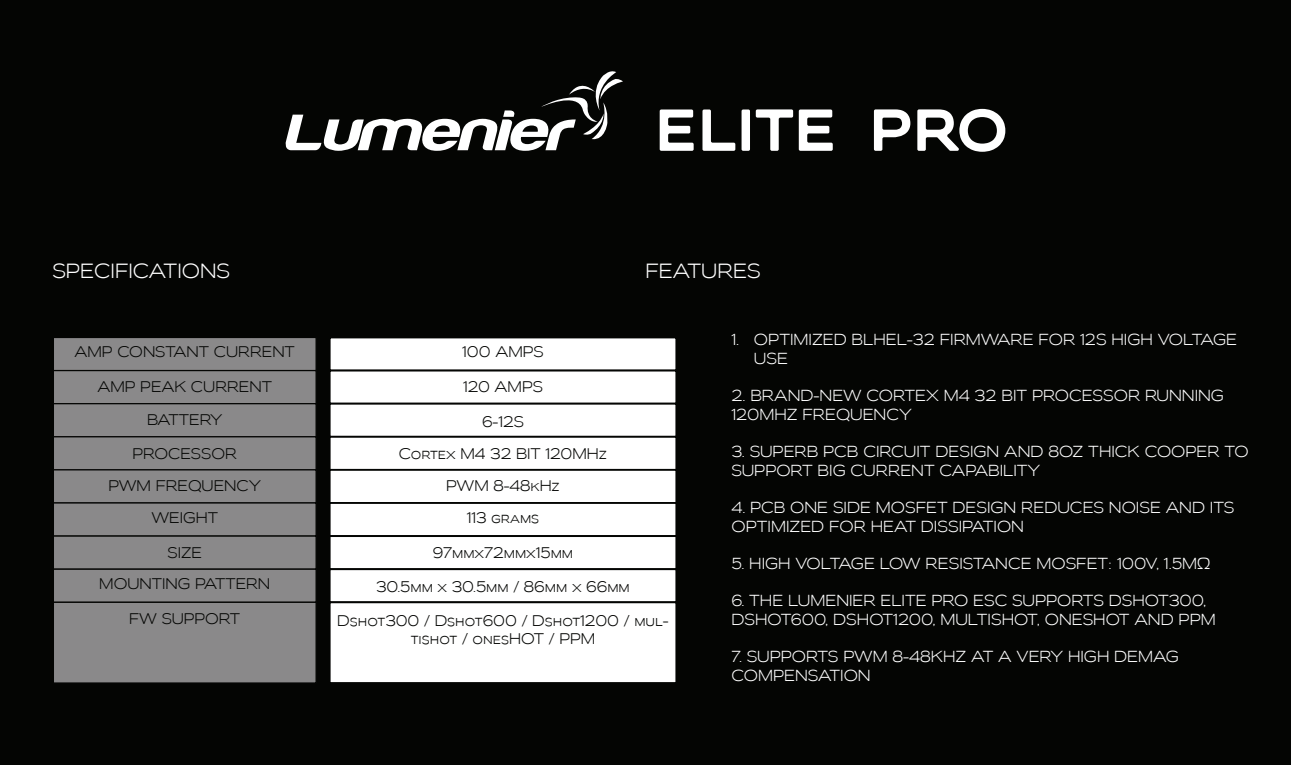
<style>
.page{position:relative;width:1291px;height:765px;background:#fff}
.page>*{position:absolute;margin:0;border:0;box-sizing:border-box;transform-origin:0 0}
.t1{font:300 20px "Biondi Sans W00";color:#fff}
.t2{font:300 15.5px/18.6px "Biondi Sans W00";color:#fff}
.t3{font:300 15px/31.9px "Biondi Sans W00";color:#040503;text-align:center}
</style>
<div class="page">
<div style="left:0;top:0;width:1290px;height:765px;background:#040503"></div>
<div style="left:328px;top:337px;width:349px;height:35px;background:#fff;border:2px solid #040503"></div>
<div style="left:328px;top:370px;width:349px;height:35px;background:#fff;border:2px solid #040503"></div>
<div style="left:328px;top:403px;width:349px;height:35px;background:#fff;border:2px solid #040503"></div>
<div style="left:328px;top:436px;width:349px;height:35px;background:#fff;border:2px solid #040503"></div>
<div style="left:328px;top:469px;width:349px;height:35px;background:#fff;border:2px solid #040503"></div>
<div style="left:328px;top:502px;width:349px;height:35px;background:#fff;border:2px solid #040503"></div>
<div style="left:328px;top:535px;width:349px;height:35px;background:#fff;border:2px solid #040503"></div>
<div style="left:328px;top:568px;width:349px;height:35px;background:#fff;border:2px solid #040503"></div>
<div style="left:328px;top:601px;width:349px;height:83px;background:#fff;border:2px solid #040503"></div>
<div style="left:53px;top:337px;width:264px;height:34px;background:#8a898a;border:1px solid #040503"></div>
<div style="left:53px;top:370px;width:264px;height:34px;background:#8a898a;border:1px solid #040503"></div>
<div style="left:53px;top:403px;width:264px;height:34px;background:#8a898a;border:1px solid #040503"></div>
<div style="left:53px;top:436px;width:264px;height:35px;background:#8a898a;border:1px solid #040503"></div>
<div style="left:53px;top:469px;width:264px;height:35px;background:#8a898a;border:1px solid #040503"></div>
<div style="left:53px;top:502px;width:264px;height:35px;background:#8a898a;border:1px solid #040503"></div>
<div style="left:53px;top:535px;width:264px;height:35px;background:#8a898a;border:1px solid #040503"></div>
<div style="left:53px;top:569px;width:264px;height:34px;background:#8a898a;border:1px solid #040503"></div>
<div style="left:53px;top:602px;width:264px;height:82px;background:#8a898a;border:1px solid #040503"></div>
<svg style="left:285px;top:71px;width:338px;height:80px"></svg>
<svg style="left:702px;top:110px;width:33px;height:41px"></svg>
<div style="left:741px;top:110px;width:9px;height:41px;background:#fff;border-radius:2px"></div>
<svg style="left:755px;top:109px;width:77px;height:42px"></svg>
<svg style="left:659px;top:110px;width:34px;height:41px"></svg>
<svg style="left:917px;top:109px;width:88px;height:43px"></svg>
<svg style="left:873px;top:109px;width:37px;height:42px"></svg>
<p class="t1" style="left:52px;top:258px;width:179px">SPECIFICATIONS</p>
<p class="t1" style="left:645px;top:258px;width:117px">FEATURES</p>
<p class="t3" style="left:75px;top:336px;width:222px">AMP CONSTANT CURRENT</p>
<p class="t3" style="left:97px;top:371px;width:176px;line-height:32.6px">AMP PEAK CURRENT<br>BATTERY</p>
<p class="t3" style="left:108px;top:438px;width:154px">PROCESSOR<br>PWM FREQUENCY<br>WEIGHT</p>
<p class="t3" style="left:167px;top:537px;width:36px">SIZE</p>
<p class="t3" style="left:462px;top:336px;width:83px">100 AMPS</p>
<p class="t3" style="left:463px;top:371px;width:81px">120 AMPS</p>
<p class="t3" style="left:399px;top:406px;width:210px">6-12S<br>Cortex M4 32 BIT 120MHz<br>PWM 8-48kHz<br>113 grams</p>
<p class="t3" style="left:433px;top:537px;width:142px">97mmx72mmx15mm</p>
<p class="t3" style="left:99px;top:568px;width:172px">MOUNTING PATTERN</p>
<p class="t3" style="left:376px;top:571px;width:255px">30.5mm x 30.5mm / 86mm x 66mm</p>
<p class="t3" style="left:337px;top:612px;width:333px;line-height:18px">Dshot300 / Dshot600 / Dshot1200 / mul&shy;tishot / onesHOT / PPM</p>
<p class="t3" style="left:129px;top:603px;width:112px">FW SUPPORT</p>
<p class="t2" style="left:753px;top:330px;width:484px;text-indent:-22px">1. OPTIMIZED BLHEL-32 FIRMWARE FOR 12S HIGH VOLTAGE<br>USE</p>
<p class="t2" style="left:731px;top:386px;width:494px">2. BRAND-NEW CORTEX M4 32 BIT PROCESSOR RUNNING<br>120MHZ FREQUENCY</p>
<p class="t2" style="left:731px;top:442px;width:518px">3. SUPERB PCB CIRCUIT DESIGN AND 8OZ THICK COOPER TO<br>SUPPORT BIG CURRENT CAPABILITY</p>
<p class="t2" style="left:731px;top:498px;width:504px">4. PCB ONE SIDE MOSFET DESIGN REDUCES NOISE AND ITS<br>OPTIMIZED FOR HEAT DISSIPATION</p>
<p class="t2" style="left:731px;top:554px;width:480px">5. HIGH VOLTAGE LOW RESISTANCE MOSFET: 100V, 1.5MΩ</p>
<p class="t2" style="left:731px;top:591px;width:485px">6. THE LUMENIER ELITE PRO ESC SUPPORTS DSHOT300,<br>DSHOT600, DSHOT1200, MULTISHOT, ONESHOT AND PPM</p>
<p class="t2" style="left:731px;top:647px;width:448px">7. SUPPORTS PWM 8-48KHZ AT A VERY HIGH DEMAG<br>COMPENSATION</p>
</div>
